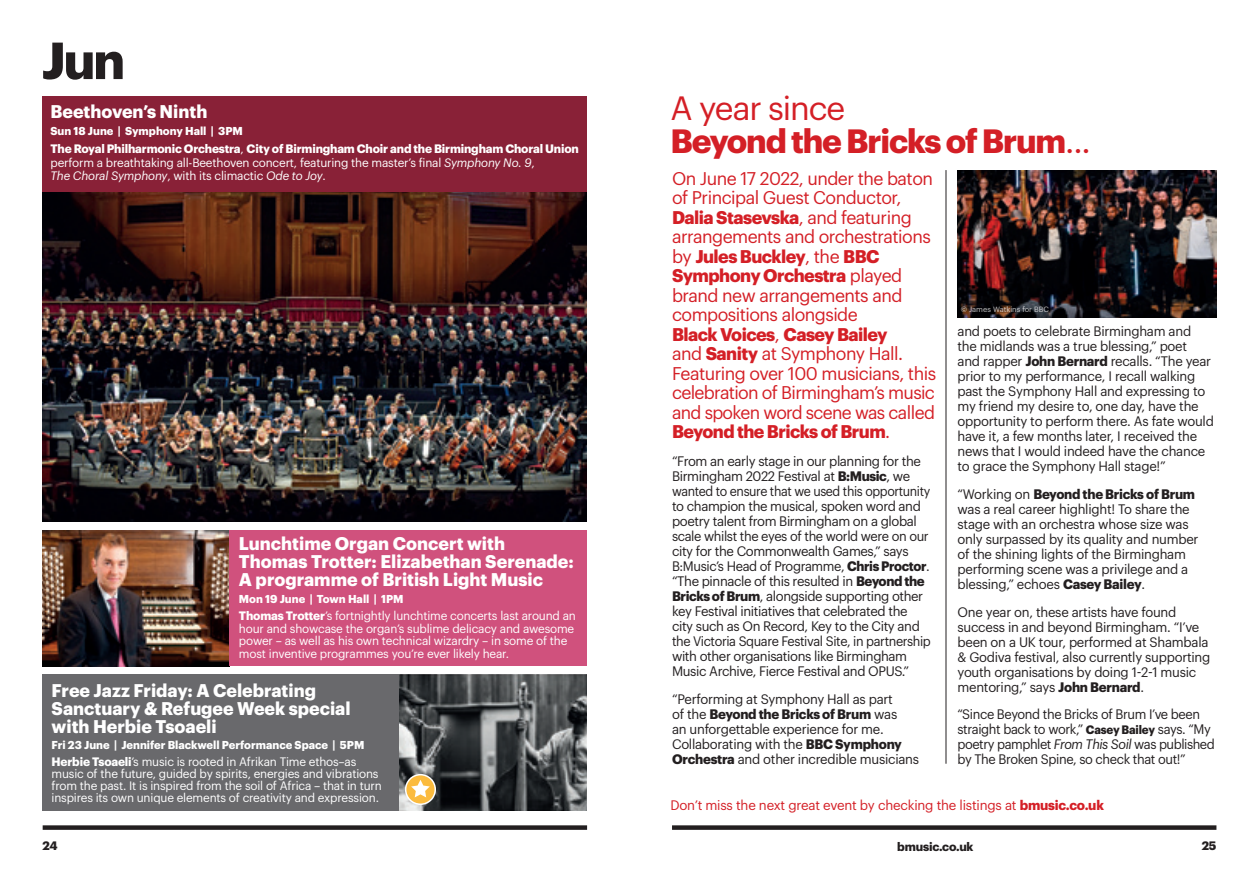
<style>
.page{position:relative;width:1259px;height:893px;background:#fff}
.page>*{position:absolute;margin:0;border:0;box-sizing:border-box;transform-origin:0 0}
.t1{font:700 51px "Graphik";color:#231f20}
.t2{font:700 33px/33px "Graphik";letter-spacing:-.035em;color:#d41f26}
.t3{font:18px/19.5px "Graphik";letter-spacing:-.03em;color:#d41f26}
.t4{font:700 18px/18px "Graphik";color:#fff}
.t5{font:13.5px/15px "Graphik";letter-spacing:-.025em;color:#231f20}
.t6{font:13.5px/15px "Graphik";letter-spacing:-.025em;color:#231f20;scale:.95 1}
.t7{font:13.5px "Graphik";letter-spacing:-.015em;color:#d41f26}
.t8{font:12px/12px "Graphik";letter-spacing:-.015em;color:#fff}
.t9{font:700 12px "Graphik";letter-spacing:-.015em;color:#231f20}
.t10{font:700 11.25px "Graphik";color:#fff}
.t11{font:7.5px "Graphik";color:#fff}
.s1{font-weight:700}
.s2{font-style:italic}
.s3{font-weight:400}
.s4{font-weight:700;font-size:12px}
</style>
<div class="page">
<div style="left:43px;top:97px;width:544px;height:425px;background:#892137"></div>
<img style="left:43px;top:192px;width:544px;height:330px">
<img style="left:957px;top:170px;width:259px;height:147px">
<hr style="left:945px;top:170px;width:1px;height:594px;background:#231f20">
<img style="left:399px;top:675px;width:188px;height:136px">
<div style="left:43px;top:675px;width:356px;height:136px;background:#69696c"></div>
<img style="left:43px;top:530px;width:186px;height:136px">
<div style="left:229px;top:530px;width:358px;height:136px;background:#d0517d"></div>
<div style="left:406px;top:775px;width:29px;height:29px;background:#fbbb3e;border-radius:50%"></div>
<div style="left:405px;top:774px;width:31px;height:31px;border:2px solid #fff;border-radius:50%"></div>
<svg style="left:411px;top:780px;width:19px;height:17px"></svg>
<div style="left:672px;top:825px;width:544px;height:5px;background:#231f20"></div>
<div style="left:43px;top:825px;width:544px;height:5px;background:#231f20"></div>
<p class="t1" style="left:41px;top:21px;width:85px">Jun</p>
<p class="t4" style="left:50px;top:101px;width:158px">Beethoven’s Ninth</p>
<p class="t10" style="left:50px;top:123px;width:194px">Sun 18 June | Symphony Hall | 3PM</p>
<p class="t8" style="left:50px;top:141px;width:530px;line-height:13.5px"><span class="s1">The Royal Philharmonic Orchestra</span>, <span class="s1">City of Birmingham Choir and the Birmingham Choral Union </span>perform a breathtaking all-Beethoven concert, featuring the master’s final <span class="s2">Symphony No. 9</span>,<br><span class="s2">The Choral Symphony</span>, with its climactic <span class="s2">Ode to Joy</span>.</p>
<p class="t4" style="left:239px;top:533px;width:336px">Lunchtime Organ Concert with<br>Thomas Trotter: Elizabethan Serenade:<br>A programme of British Light Music</p>
<p class="t10" style="left:239px;top:591px;width:166px">Mon 19 June | Town Hall | 1PM</p>
<p class="t8" style="left:239px;top:608px;width:338px;line-height:12.8px"><span class="s1">Thomas Trotter</span>’s fortnightly lunchtime concerts last around an hour and showcase the organ’s sublime delicacy and awesome power – as well as his own technical wizardry – in some of the most inventive programmes you’re ever likely hear.</p>
<p class="t4" style="left:52px;top:680px;width:300px">Free Jazz Friday: A Celebrating<br>Sanctuary &amp; Refugee Week special with Herbie Tsoaeli</p>
<p class="t10" style="left:52px;top:736px;width:314px">Fri 23 June | Jennifer Blackwell Performance Space | 5PM</p>
<p class="t8" style="left:52px;top:754px;width:332px"><span class="s1">Herbie Tsoaeli</span>’s music is rooted in Afrikan Time ethos–as music of the future, guided by spirits, energies and vibrations from the past. It is inspired from the soil of Africa – that in turn inspires its own unique elements of creativity and expression.</p>
<p class="t2" style="left:670px;top:89px;width:422px"><span class="s3">A year since<br></span>Beyond the Bricks of Brum<span class="s3">...</span></p>
<p class="t3" style="left:672px;top:167px;width:266px">On June 17 2022, under the baton of Principal Guest Conductor,<br><span class="s1">Dalia Stasevska</span>, and featuring arrangements and orchestrations by <span class="s1">Jules Buckley</span>, the <span class="s1">BBC<br>Symphony Orchestra</span> played brand new arrangements and compositions alongside<br><span class="s1">Black Voices</span>, <span class="s1">Casey Bailey<br></span>and <span class="s1">Sanity</span> at Symphony Hall.<br>Featuring over 100 musicians, this celebration of Birmingham’s music and spoken word scene was called<br><span class="s1">Beyond the Bricks of Brum</span>.</p>
<p class="t5" style="left:672px;top:452px;width:260px">“From an early stage in our planning for the Birmingham 2022 Festival at <span class="s1">B:Music</span>, we wanted to ensure that we used this opportunity to champion the musical, spoken word and poetry talent from Birmingham on a global scale whilst the eyes of the world were on our city for the Commonwealth Games,” says B:Music’s Head of Programme, <span class="s1">Chris Proctor</span>. “The pinnacle of this resulted in <span class="s1">Beyond the Bricks of Brum</span>, alongside supporting other key Festival initiatives that celebrated the city such as On Record, Key to the City and the Victoria Square Festival Site, in partnership with other organisations like Birmingham Music Archive, Fierce Festival and OPUS.”</p>
<p class="t5" style="left:672px;top:690px;width:249px">“Performing at Symphony Hall as part<br>of the <span class="s1">Beyond the Bricks of Brum</span> was<br>an unforgettable experience for me.<br>Collaborating with the <span class="s1">BBC Symphony Orchestra</span> and other incredible musicians</p>
<p class="t11" style="left:960px;top:303px;width:90px">© James Watkins for BBC</p>
<p class="t5" style="left:957px;top:323px;width:258px">and poets to celebrate Birmingham and the midlands was a true blessing,” poet<br>and rapper <span class="s1">John Bernard</span> recalls. “The year prior to my performance, I recall walking past the Symphony Hall and expressing to my friend my desire to, one day, have the opportunity to perform there. As fate would have it, a few months later, I received the news that I would indeed have the chance to grace the Symphony Hall stage!”</p>
<p class="t5" style="left:957px;top:485px;width:242px">“Working on <span class="s1">Beyond the Bricks of Brum </span>was a real career highlight! To share the stage with an orchestra whose size was only surpassed by its quality and number of the shining lights of the Birmingham performing scene was a privilege and a blessing,” echoes <span class="s1">Casey Bailey</span>.</p>
<p class="t5" style="left:957px;top:603px;width:254px">One year on, these artists have found success in and beyond Birmingham. “I’ve been on a UK tour, performed at Shambala &amp; Godiva festival, also currently supporting youth organisations by doing 1-2-1 music mentoring,” says <span class="s1">John Bernard</span>.</p>
<p class="t6" style="left:957px;top:706px;width:272px">“Since Beyond the Bricks of Brum I’ve been straight back to work,” <span class="s4">Casey Bailey</span> says. “My poetry pamphlet <span class="s2">From This Soil</span> was published by The Broken Spine, so check that out!”</p>
<p class="t7" style="left:670px;top:795px;width:435px">Don’t miss the next great event by checking the listings at <span class="s1">bmusic.co.uk</span></p>
<p class="t9" style="left:43px;top:837px;width:17px">24</p>
<p class="t9" style="left:897px;top:837px;width:78px">bmusic.co.uk</p>
<p class="t9" style="left:1201px;top:837px;width:16px">25</p>
</div>
